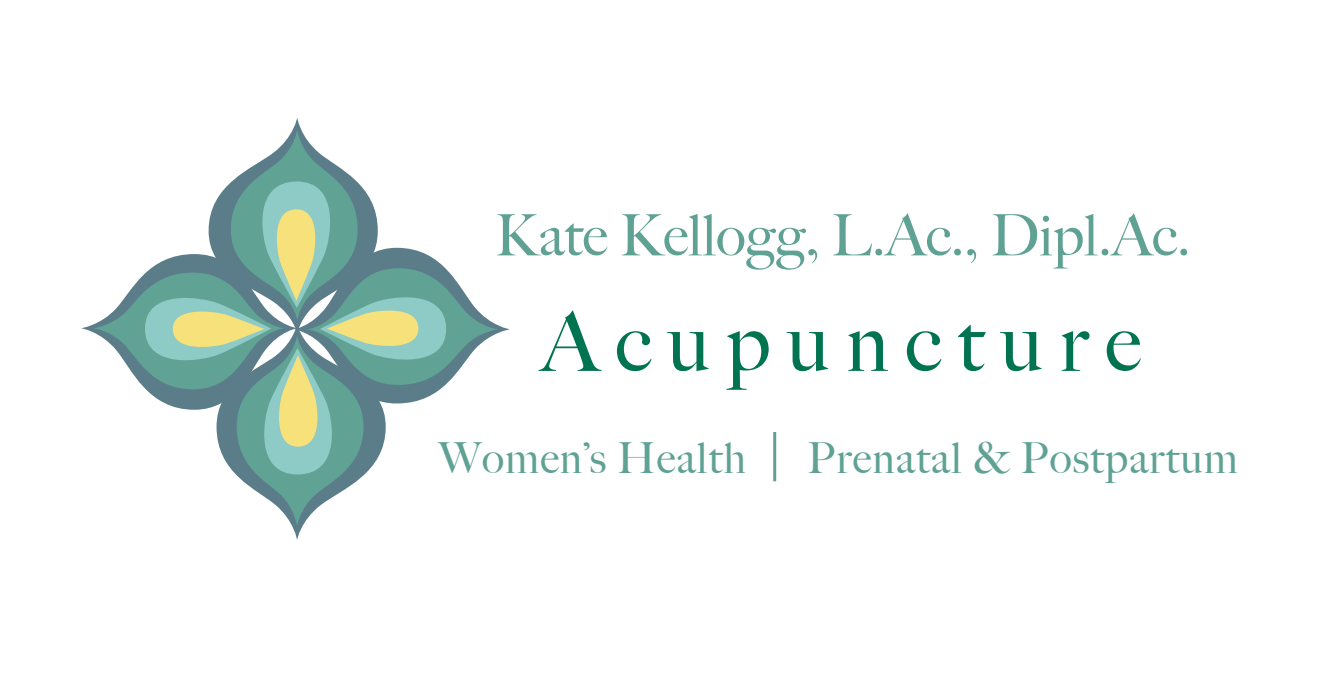
<style>
.page{position:relative;width:1324px;height:677px;background:#fff}
.page>*{position:absolute;margin:0;border:0;box-sizing:border-box;transform-origin:0 0}
.t1{font:500 82.2px "Big Caslon";letter-spacing:.2em;color:#007351}
.t2{font:500 57px "Big Caslon";color:#5fa294}
.t3{font:500 42.9px "Big Caslon";letter-spacing:.025em;color:#5fa294}
</style>
<div class="page">
<svg style="left:81px;top:130px;width:429px;height:395px"></svg>
<hr style="left:773px;top:431px;width:3px;height:50px;background:#5fa294">
<h2 class="t2" style="left:494px;top:202px;width:697px">Kate Kellogg, L.Ac., Dipl.Ac.</h2>
<h1 class="t1" style="left:541px;top:294px;width:601px">Acupuncture</h1>
<p class="t3" style="left:439px;top:433px;width:308px">Women’s Health</p>
<p class="t3" style="left:807px;top:433px;width:432px">Prenatal &amp; Postpartum</p>
</div>
